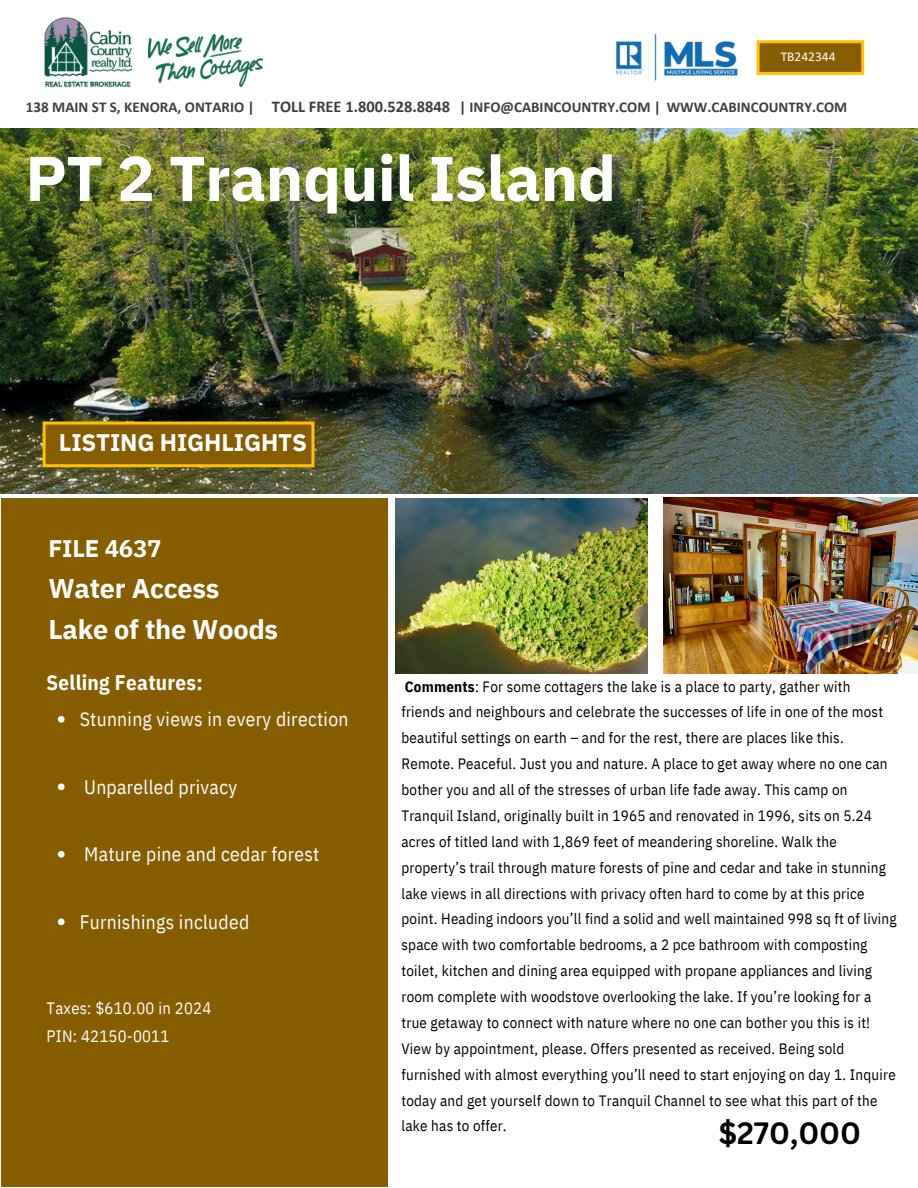
<style>
.page{position:relative;width:918px;height:1188px;background:#fff}
.page>*{position:absolute;margin:0;border:0;box-sizing:border-box;transform-origin:0 0}
.t1{font:700 63px "IBM Plex Sans";letter-spacing:-.005em;color:#fff}
.t2{font:700 30px "Canva Sans";color:#000}
.t3{font:700 27px/40.5px "IBM Plex Sans";letter-spacing:-.005em;color:#fff}
.t4{font:700 24px "IBM Plex Sans";letter-spacing:-.005em;color:#fff}
.t5{font:700 21px "IBM Plex Sans Cond";letter-spacing:.015em;color:#fff}
.t6{font:19.5px "IBM Plex Sans Cond";letter-spacing:.015em;color:#fff}
.t7{font:16.5px "IBM Plex Sans Cond";letter-spacing:.015em;color:#fff}
.t8{font:700 16.5px "Calibri";color:#3f3f3f}
.t9{font:15px/25.8px "IBM Plex Sans Cond";letter-spacing:.015em;color:#000}
.t10{font:700 15px "Calibri";color:#3f3f3f}
.t11{font:13.5px "Calibri";letter-spacing:.005em;color:#fff}
.s1{font-weight:700}
</style>
<div class="page">
<div style="left:1px;top:499px;width:387px;height:688px;background:#865d00"></div>
<img style="left:615px;top:33px;width:123px;height:48px">
<div style="left:758px;top:42px;width:105px;height:31px;background:#865d00"></div>
<div style="left:757px;top:40px;width:107px;height:35px;border:3px solid #ffc000"></div>
<img style="left:0;top:129px;width:918px;height:364px">
<img style="left:395px;top:498px;width:252px;height:176px">
<img style="left:44px;top:17px;width:89px;height:71px">
<img style="left:149px;top:34px;width:113px;height:52px">
<div style="left:44px;top:423px;width:269px;height:43px;background:#865d00"></div>
<div style="left:43px;top:422px;width:271px;height:45px;border:3px solid #ffc000"></div>
<svg style="left:58px;top:716px;width:7px;height:7px"></svg>
<svg style="left:58px;top:783px;width:7px;height:7px"></svg>
<svg style="left:58px;top:851px;width:7px;height:7px"></svg>
<svg style="left:58px;top:918px;width:7px;height:7px"></svg>
<img style="left:663px;top:498px;width:255px;height:175px">
<p class="t11" style="left:781px;top:51px;width:56px">TB242344</p>
<p class="t10" style="left:26px;top:100px;width:230px">138 MAIN ST S, KENORA, ONTARIO |</p>
<p class="t8" style="left:272px;top:99px;width:180px">TOLL FREE 1.800.528.8848</p>
<p class="t10" style="left:459px;top:100px;width:390px">| INFO@CABINCOUNTRY.COM | WWW.CABINCOUNTRY.COM</p>
<p class="t1" style="left:25px;top:136px;width:592px">PT 2 Tranquil Island</p>
<p class="t4" style="left:59px;top:427px;width:250px">LISTING HIGHLIGHTS</p>
<h1 class="t4" style="left:48px;top:533px;width:115px">FILE 4637</h1>
<h4 class="t3" style="left:48px;top:568px;width:231px">Water Access<br>Lake of the Woods</h4>
<p class="t5" style="left:47px;top:669px;width:158px">Selling Features:</p>
<h4 class="t6" style="left:80px;top:706px;width:270px">Stunning views in every direction</h4>
<h3 class="t6" style="left:84px;top:774px;width:155px">Unparelled privacy</h3>
<h5 class="t6" style="left:84px;top:841px;width:237px">Mature pine and cedar forest</h5>
<p class="t6" style="left:80px;top:909px;width:171px">Furnishings included</p>
<p class="t7" style="left:47px;top:997px;width:166px">Taxes: $610.00 in 2024</p>
<p class="t7" style="left:47px;top:1025px;width:124px">PIN: 42150-0011</p>
<p class="t9" style="left:401px;top:673px;width:497px"><span class="s1">Comments</span>: For some cottagers the lake is a place to party, gather with<br>friends and neighbours and celebrate the successes of life in one of the most beautiful settings on earth – and for the rest, there are places like this.<br>Remote. Peaceful. Just you and nature. A place to get away where no one can bother you and all of the stresses of urban life fade away. This camp on Tranquil Island, originally built in 1965 and renovated in 1996, sits on 5.24 acres of titled land with 1,869 feet of meandering shoreline. Walk the property’s trail through mature forests of pine and cedar and take in stunning lake views in all directions with privacy often hard to come by at this price point. Heading indoors you’ll find a solid and well maintained 998 sq ft of living space with two comfortable bedrooms, a 2 pce bathroom with composting toilet, kitchen and dining area equipped with propane appliances and living room complete with woodstove overlooking the lake. If you’re looking for a true getaway to connect with nature where no one can bother you this is it!<br>View by appointment, please. Offers presented as received. Being sold furnished with almost everything you’ll need to start enjoying on day 1. Inquire today and get yourself down to Tranquil Channel to see what this part of the lake has to offer.</p>
<p class="t2" style="left:719px;top:1112px;width:144px">$270,000</p>
</div>
